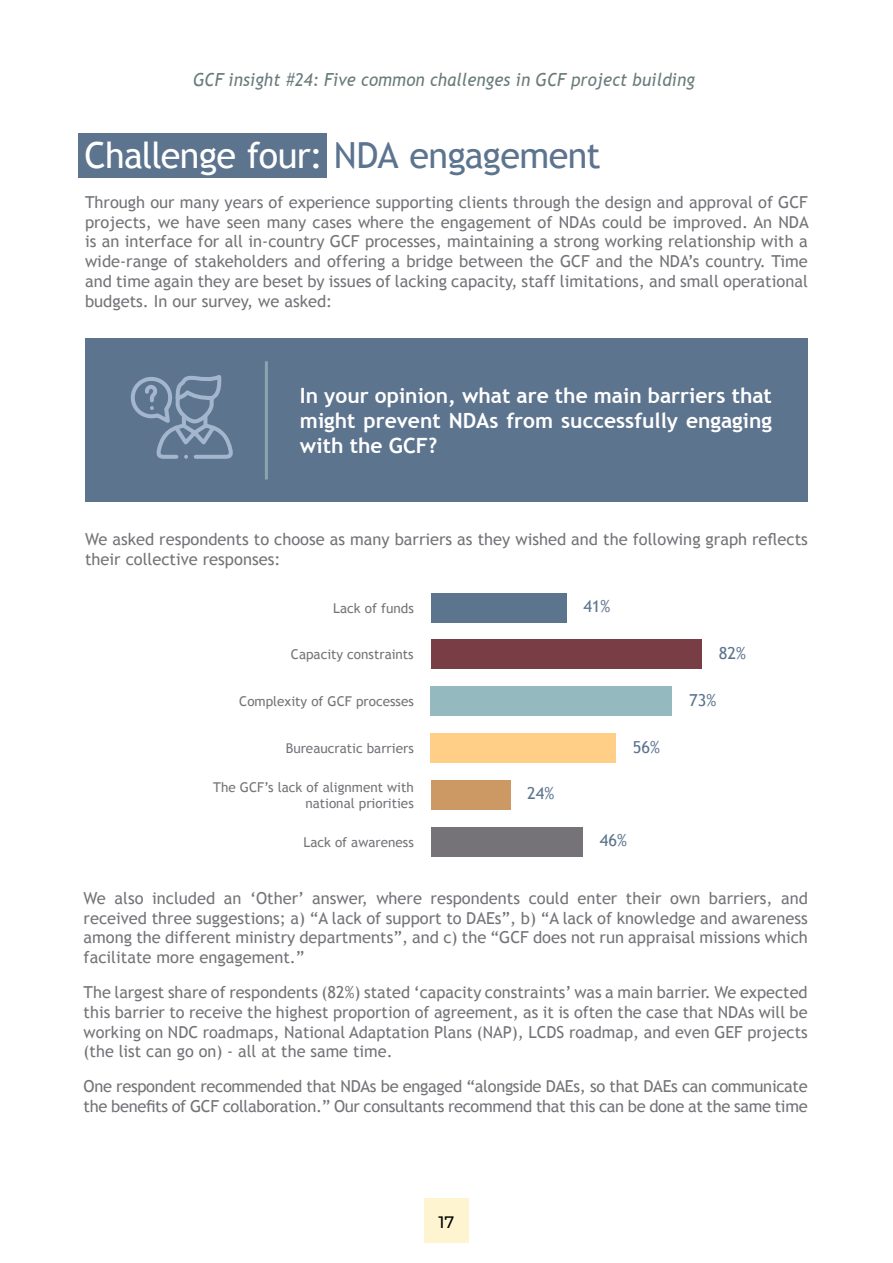
<style>
.page{position:relative;width:893px;height:1263px;background:#fff}
.page>*{position:absolute;margin:0;border:0;box-sizing:border-box;transform-origin:0 0}
.t1{font:36px "Trebuchet MS";letter-spacing:-.02em;color:#fff}
.t2{font:700 21px/25.2px "Trebuchet MS";color:#fff;text-align:justify}
.t3{font:italic 18px "Trebuchet MS";letter-spacing:.01em;color:#697b7a;scale:.93 1}
.t4{font:16.5px/19.8px "Trebuchet MS";color:#757378;text-align:justify}
.t5{font:16.5px/19.8px "Trebuchet MS";letter-spacing:-.02em;color:#757378}
.t6{font:16.5px "Trebuchet MS";color:#5d748f}
.t7{font:500 16.5px "Montserrat";color:#000}
.t8{font:13.5px/16.2px "Trebuchet MS";color:#757378;text-align:right}
.s1{color:#5d748f}
</style>
<div class="page">
<div style="left:424px;top:1198px;width:45px;height:45px;background:#fef5d0"></div>
<div style="left:431px;top:593px;width:135px;height:29px;background:#5d748f"></div>
<div style="left:431px;top:639px;width:271px;height:30px;background:#783d45"></div>
<div style="left:431px;top:686px;width:241px;height:30px;background:#94babf"></div>
<div style="left:431px;top:733px;width:185px;height:30px;background:#ffcf87"></div>
<div style="left:431px;top:780px;width:79px;height:30px;background:#cc9965"></div>
<div style="left:431px;top:827px;width:152px;height:29px;background:#757378"></div>
<div style="left:78px;top:133px;width:248px;height:45px;background:#5d748f"></div>
<div style="left:85px;top:339px;width:723px;height:163px;background:#5d748f"></div>
<hr style="left:265px;top:361px;width:3px;height:118px;background:#a4c3c8">
<svg style="left:131px;top:375px;width:102px;height:84px"></svg>
<p class="t3" style="left:193px;top:69px;width:541px">GCF insight #24: Five common challenges in GCF project building</p>
<h1 class="t1" style="left:85px;top:134px;width:518px">Challenge four: <span class="s1">NDA engagement</span></h1>
<p class="t4" style="left:85px;top:192px;width:725px">Through our many years of experience supporting clients through the design and approval of GCF projects, we have seen many cases where the engagement of NDAs could be improved. An NDA is an interface for all in-country GCF processes, maintaining a strong working relationship with a wide-range of stakeholders and offering a bridge between the GCF and the NDA’s country. Time and time again they are beset by issues of lacking capacity, staff limitations, and small operational budgets. In our survey, we asked:</p>
<p class="t2" style="left:300px;top:383px;width:473px">In your opinion, what are the main barriers that might prevent NDAs from successfully engaging with the GCF?</p>
<p class="t4" style="left:85px;top:529px;width:724px">We asked respondents to choose as many barriers as they wished and the following graph reflects their collective responses:</p>
<p class="t8" style="left:333px;top:600px;width:82px">Lack of funds</p>
<p class="t6" style="left:583px;top:597px;width:29px">41%</p>
<p class="t8" style="left:291px;top:647px;width:124px">Capacity constraints</p>
<p class="t6" style="left:719px;top:643px;width:29px">82%</p>
<p class="t8" style="left:239px;top:693px;width:176px">Complexity of GCF processes</p>
<p class="t6" style="left:689px;top:690px;width:29px">73%</p>
<p class="t8" style="left:286px;top:740px;width:130px">Bureaucratic barriers</p>
<p class="t6" style="left:633px;top:737px;width:29px">56%</p>
<p class="t6" style="left:527px;top:784px;width:29px">24%</p>
<p class="t8" style="left:213px;top:779px;width:202px">The GCF’s lack of alignment with national priorities</p>
<p class="t8" style="left:304px;top:834px;width:112px">Lack of awareness</p>
<p class="t6" style="left:600px;top:831px;width:29px">46%</p>
<p class="t4" style="left:84px;top:888px;width:726px">We also included an ‘Other’ answer, where respondents could enter their own barriers, and received three suggestions; a) “A lack of support to DAEs”, b) “A lack of knowledge and awareness among the different ministry departments”, and c) the “GCF does not run appraisal missions which facilitate more engagement.”</p>
<p class="t4" style="left:84px;top:982px;width:726px">The largest share of respondents (82%) stated ‘capacity constraints’ was a main barrier. We expected this barrier to receive the highest proportion of agreement, as it is often the case that NDAs will be working on NDC roadmaps, National Adaptation Plans (NAP), LCDS roadmap, and even GEF projects (the list can go on) - all at the same time.</p>
<p class="t5" style="left:84px;top:1077px;width:726px">One respondent recommended that NDAs be engaged “alongside DAEs, so that DAEs can communicate the benefits of GCF collaboration.” Our consultants recommend that this can be done at the same time</p>
<p class="t7" style="left:438px;top:1211px;width:17px">17</p>
</div>
